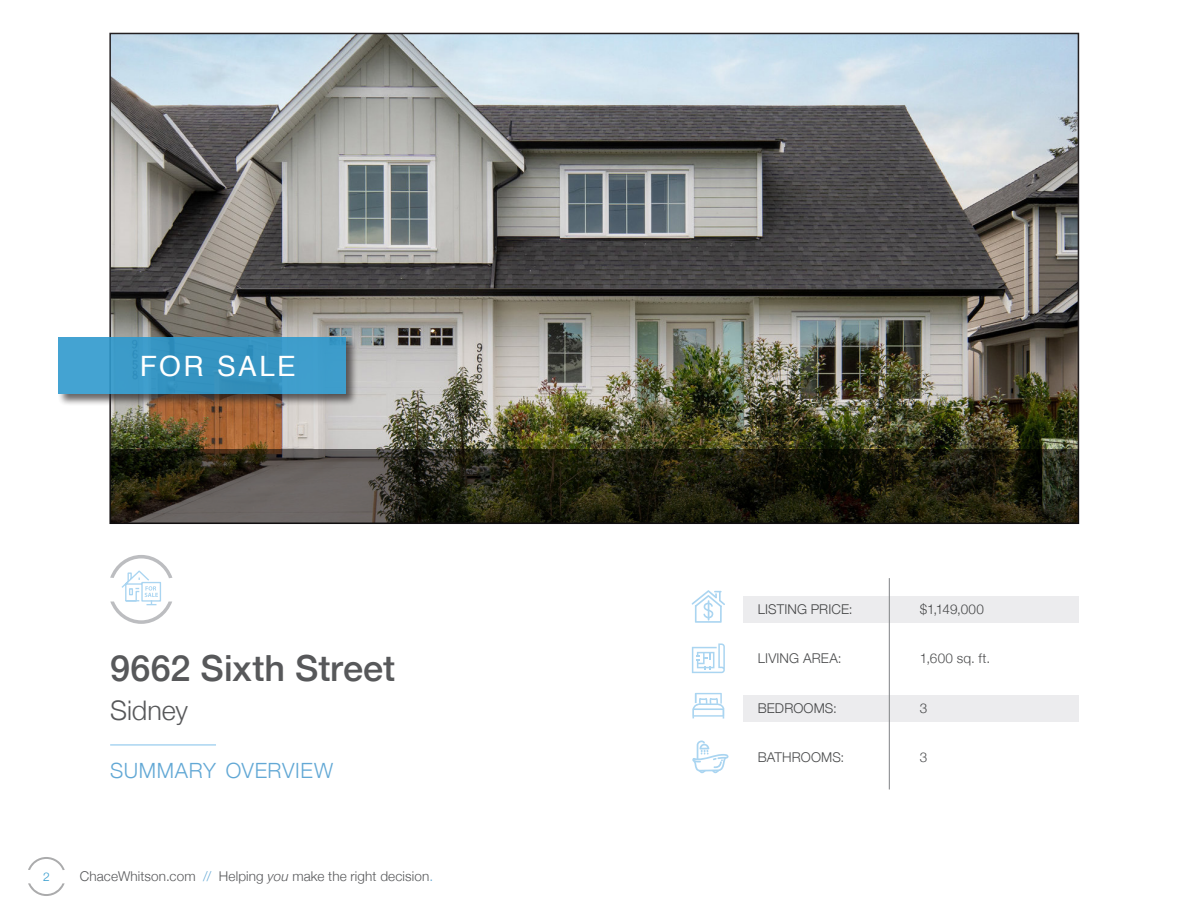
<style>
.page{position:relative;width:1188px;height:918px;background:#fff}
.page>*{position:absolute;margin:0;border:0;box-sizing:border-box;transform-origin:0 0}
.t1{font:500 36px "Helvetica Neue";color:#57585a}
.t2{font:28.05px "Helvetica";letter-spacing:.085em;color:#fff}
.t3{font:300 27px "Helvetica Neue";letter-spacing:-.005em;color:#57585a}
.t4{font:300 21px "Helvetica Neue";letter-spacing:.03em;color:#62a8d5}
.t5{font:300 13.5px "Helvetica Neue";letter-spacing:.01em;color:#4b4c4d}
.t6{font:300 13.5px "Helvetica Neue";letter-spacing:.01em;color:#57585a}
.t7{font:300 12px "Helvetica Neue";color:#2f99cd}
.s1{color:#62a8d5}
.s2{font-style:italic}
</style>
<div class="page">
<svg style="left:28px;top:857px;width:37px;height:13px"></svg>
<svg style="left:28px;top:883px;width:37px;height:13px"></svg>
<div style="left:743px;top:597px;width:335px;height:26px;background:#ececee"></div>
<div style="left:743px;top:695px;width:335px;height:27px;background:#ececee"></div>
<img style="left:112px;top:36px;width:964px;height:413px">
<div style="left:57px;top:336px;width:301px;height:70px;background:#231f20;opacity:.75"></div>
<div style="left:58px;top:337px;width:287px;height:57px;background:linear-gradient(to right,#3d9ccb,#3795c3)"></div>
<svg style="left:110px;top:449px;width:968px;height:74px"></svg>
<hr style="left:110px;top:744px;width:106px;height:2px;background:#aad5f1">
<svg style="left:692px;top:643px;width:33px;height:30px"></svg>
<svg style="left:110px;top:555px;width:62px;height:69px"></svg>
<svg style="left:692px;top:590px;width:33px;height:33px"></svg>
<svg style="left:692px;top:693px;width:32px;height:26px"></svg>
<svg style="left:692px;top:741px;width:37px;height:32px"></svg>
<hr style="left:889px;top:578px;width:1px;height:211px;background:#808285">
<p class="t2" style="left:140px;top:345px;width:158px">FOR SALE</p>
<p class="t1" style="left:110px;top:639px;width:286px">9662 Sixth Street</p>
<p class="t3" style="left:110px;top:689px;width:79px">Sidney</p>
<p class="t4" style="left:110px;top:753px;width:224px">SUMMARY OVERVIEW</p>
<p class="t7" style="left:43px;top:867px;width:8px">2</p>
<p class="t6" style="left:80px;top:865px;width:355px">ChaceWhitson.com <span class="s1">//</span> Helping <span class="s2">you</span> make the right decision<span class="s1">.</span></p>
<p class="t5" style="left:758px;top:598px;width:96px">LISTING PRICE:</p>
<p class="t5" style="left:920px;top:598px;width:66px">$1,149,000</p>
<p class="t5" style="left:758px;top:647px;width:85px">LIVING AREA:</p>
<p class="t5" style="left:920px;top:647px;width:72px">1,600 sq. ft.</p>
<p class="t5" style="left:758px;top:697px;width:81px">BEDROOMS:</p>
<p class="t5" style="left:920px;top:697px;width:9px">3</p>
<p class="t5" style="left:758px;top:746px;width:88px">BATHROOMS:</p>
<p class="t5" style="left:920px;top:746px;width:9px">3</p>
</div>
